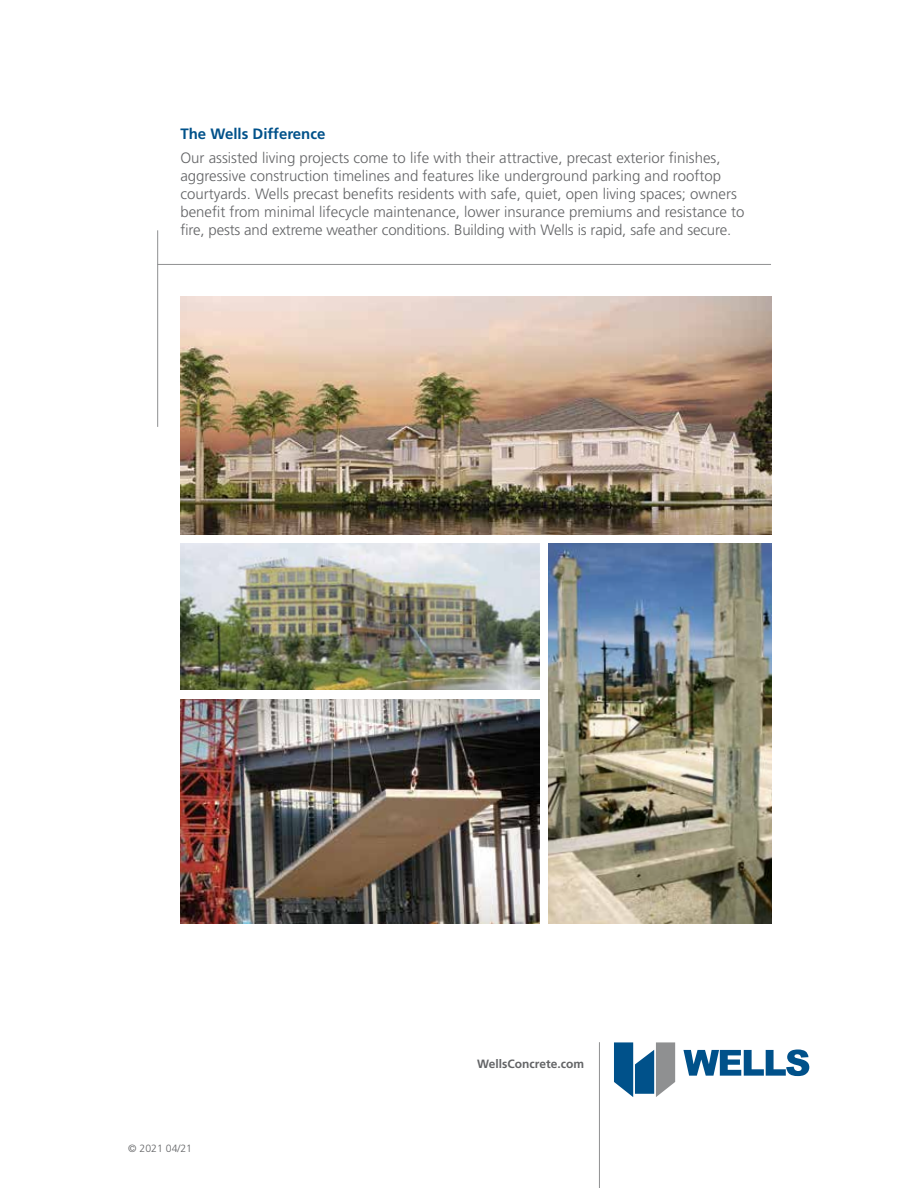
<style>
.page{position:relative;width:918px;height:1188px;background:#fff}
.page>*{position:absolute;margin:0;border:0;box-sizing:border-box;transform-origin:0 0}
.t1{font:300 15px/18px "Frutiger";color:#636466}
.t2{font:700 15px "Frutiger";color:#00518a}
.t3{font:700 12px "Frutiger";color:#636466}
.t4{font:300 10.5px "Frutiger";color:#636466}
</style>
<div class="page">
<hr style="left:157px;top:264px;width:614px;height:1px;background:#8f9091">
<hr style="left:157px;top:230px;width:1px;height:197px;background:#8f9091">
<img style="left:180px;top:699px;width:360px;height:224px">
<img style="left:549px;top:543px;width:222px;height:380px">
<img style="left:180px;top:543px;width:360px;height:147px">
<img style="left:180px;top:296px;width:591px;height:238px">
<hr style="left:599px;top:1042px;width:1px;height:146px;background:#8f9091">
<svg style="left:614px;top:1042px;width:61px;height:55px"></svg>
<svg style="left:683px;top:1049px;width:126px;height:27px"></svg>
<p class="t2" style="left:180px;top:124px;width:147px">The Wells Difference</p>
<p class="t1" style="left:180px;top:149px;width:566px">Our assisted living projects come to life with their attractive, precast exterior finishes, aggressive construction timelines and features like underground parking and rooftop courtyards. Wells precast benefits residents with safe, quiet, open living spaces; owners benefit from minimal lifecycle maintenance, lower insurance premiums and resistance to fire, pests and extreme weather conditions. Building with Wells is rapid, safe and secure.</p>
<p class="t4" style="left:128px;top:1142px;width:65px">© 2021 04/21</p>
<p class="t3" style="left:477px;top:1057px;width:108px">WellsConcrete.com</p>
</div>
